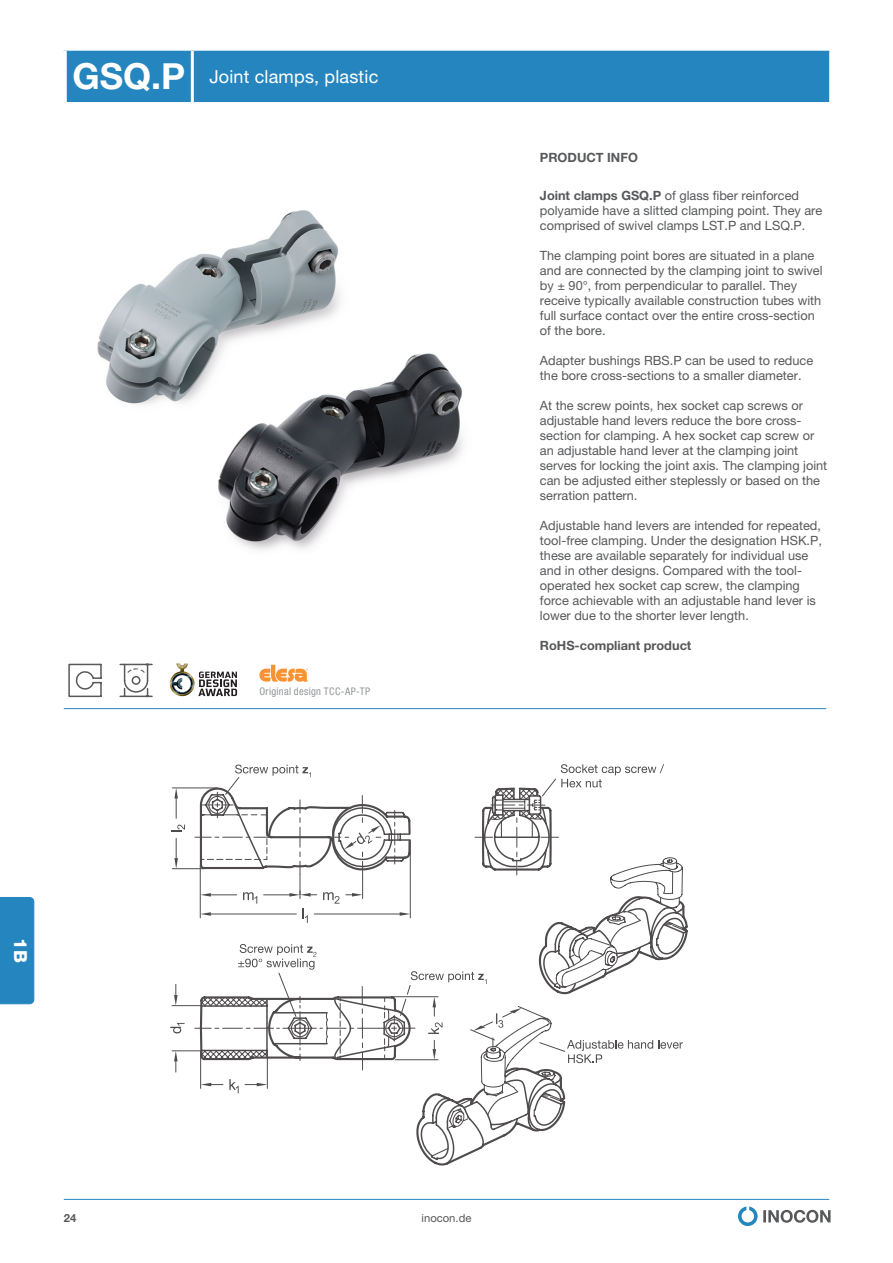
<style>
.page{position:relative;width:893px;height:1263px;background:#fff}
.page>*{position:absolute;margin:0;border:0;box-sizing:border-box;transform-origin:0 0}
.t1{font:18px "Helvetica Neue LT Pro";letter-spacing:.01em;color:#fff}
.t2{font:800 18px "Helvetica Neue LT Pro";color:#fff}
.t3{font:12.75px/15px "Helvetica Neue LT Pro";color:#57585a}
.t4{font:700 12.75px "Helvetica Neue LT Pro";color:#57585a}
.t5{font:11.25px "Helvetica Neue LT Pro";color:#57585a}
.t6{font:700 11.25px "Helvetica Neue LT Pro";color:#57585a}
.t7{font:condensed 10.5px "Helvetica Neue LT Pro";letter-spacing:.03em;color:#939598}
.s1{font-weight:700;font-size:36px}
.s2{font-weight:700}
</style>
<div class="page">
<svg style="left:738px;top:1206px;width:93px;height:20px"></svg>
<hr style="left:64px;top:1199px;width:765px;height:1px;background:#2586bf">
<div style="left:0;top:897px;width:34px;height:107px;background:#2586bf"></div>
<div style="left:67px;top:51px;width:762px;height:51px;background:#2586bf"></div>
<hr style="left:191px;top:51px;width:3px;height:51px;background:#fff">
<hr style="left:64px;top:708px;width:762px;height:1px;background:#2586bf">
<img style="left:97px;top:210px;width:366px;height:340px">
<svg style="left:170px;top:764px;width:517px;height:400px"></svg>
<svg style="left:68px;top:663px;width:34px;height:35px"></svg>
<svg style="left:119px;top:663px;width:34px;height:35px"></svg>
<svg style="left:259px;top:665px;width:49px;height:17px"></svg>
<img style="left:170px;top:663px;width:25px;height:33px">
<img style="left:171px;top:673px;width:22px;height:21px">
<svg style="left:177px;top:663px;width:11px;height:6px"></svg>
<img style="left:174px;top:675px;width:17px;height:17px">
<svg style="left:198px;top:671px;width:39px;height:25px"></svg>
<h1 class="t1" style="left:72px;top:66px;width:307px"><span class="s1">GSQ.P</span> Joint clamps, plastic</h1>
<h1 class="t2" style="left:31px;top:938px;width:26px;rotate:90deg">1B</h1>
<p class="t7" style="left:259px;top:685px;width:112px">Original design TCC-AP-TP</p>
<p class="t4" style="left:540px;top:150px;width:99px">PRODUCT INFO</p>
<p class="t3" style="left:540px;top:188px;width:284px"><span class="s2">Joint clamps GSQ.P</span> of glass fiber reinforced polyamide have a slitted clamping point. They are comprised of swivel clamps LST.P and LSQ.P.</p>
<p class="t3" style="left:540px;top:248px;width:284px">The clamping point bores are situated in a plane and are connected by the clamping joint to swivel by ± 90°, from perpendicular to parallel. They receive typically available construction tubes with full surface contact over the entire cross-section of the bore.</p>
<p class="t3" style="left:540px;top:353px;width:275px">Adapter bushings RBS.P can be used to reduce the bore cross-sections to a smaller diameter.</p>
<p class="t3" style="left:540px;top:398px;width:289px">At the screw points, hex socket cap screws or adjustable hand levers reduce the bore cross&shy;section for clamping. A hex socket cap screw or an adjustable hand lever at the clamping joint serves for locking the joint axis. The clamping joint can be adjusted either steplessly or based on the serration pattern.</p>
<p class="t3" style="left:540px;top:518px;width:283px">Adjustable hand levers are intended for repeated, tool-free clamping. Under the designation HSK.P, these are available separately for individual use and in other designs. Compared with the tool&shy;operated hex socket cap screw, the clamping force achievable with an adjustable hand lever is lower due to the shorter lever length.</p>
<p class="t4" style="left:540px;top:638px;width:153px">RoHS-compliant product</p>
<p class="t6" style="left:64px;top:1211px;width:14px">24</p>
<p class="t5" style="left:422px;top:1211px;width:51px">inocon.de</p>
</div>
